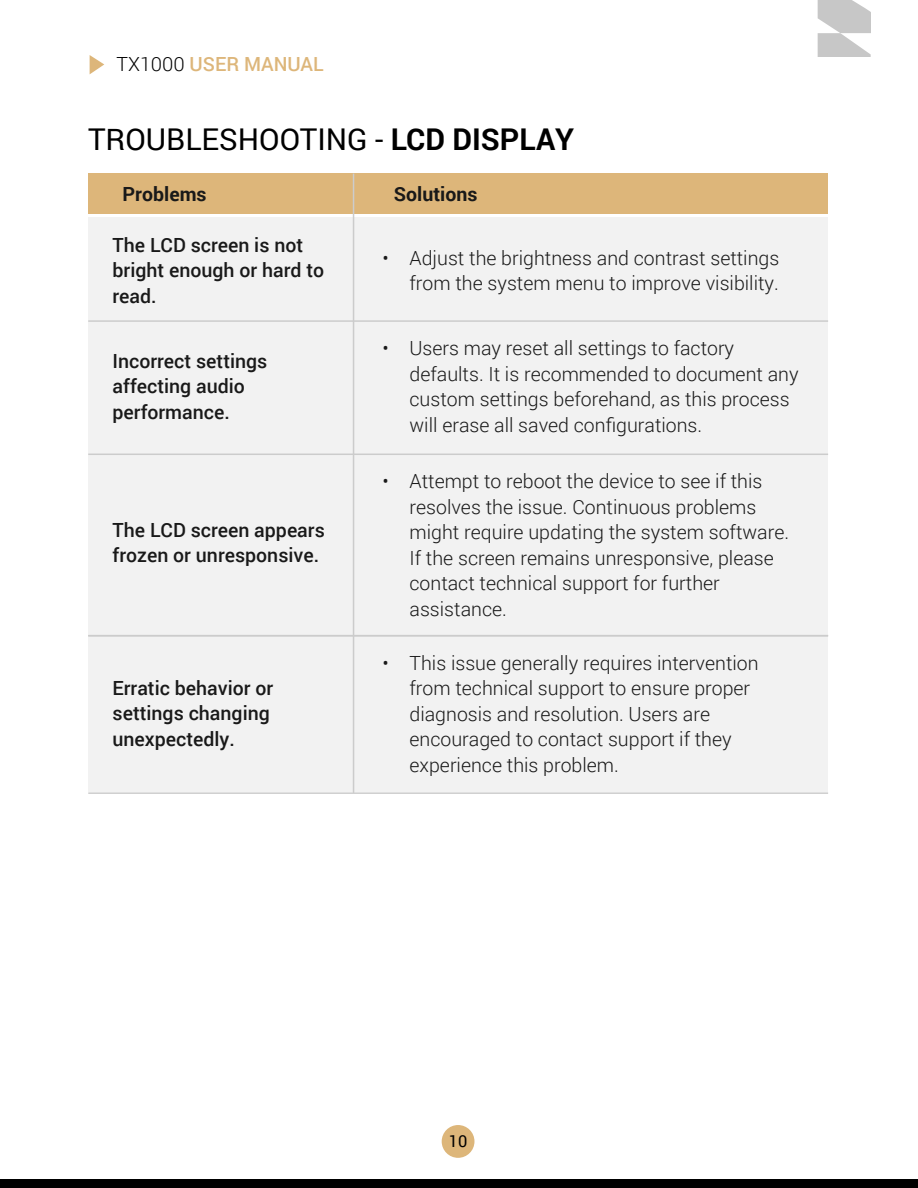
<style>
.page{position:relative;width:918px;height:1188px;background:#fff}
.page>*{position:absolute;margin:0;border:0;box-sizing:border-box;transform-origin:0 0}
.t1{font:30px "Roboto";color:#000}
.t2{font:300 19.5px/25.5px "Roboto";color:#191919}
.t3{font:500 19.5px/25.5px "Roboto";color:#191919}
.t4{font:700 19.5px "Roboto";color:#191919}
.t5{font:500 19.5px "Roboto";color:#ddb67a}
.t6{font:16.5px "Roboto";color:#000}
.s1{font-weight:300;color:#000}
.s2{font-weight:700}
</style>
<div class="page">
<div style="left:88px;top:218px;width:740px;height:574px;background:#f2f2f2"></div>
<div style="left:88px;top:174px;width:740px;height:40px;background:#ddb67a"></div>
<hr style="left:353px;top:174px;width:1px;height:619px;background:#ccc">
<hr style="left:88px;top:320px;width:740px;height:2px;background:#ccc">
<hr style="left:88px;top:454px;width:740px;height:1px;background:#ccc">
<hr style="left:88px;top:635px;width:740px;height:1px;background:#ccc">
<hr style="left:88px;top:792px;width:740px;height:2px;background:#ccc">
<div style="left:442px;top:1125px;width:32px;height:33px;background:#ddb67a;border-radius:50%"></div>
<div style="left:0;top:1179px;width:918px;height:9px;background:#000"></div>
<svg style="left:818px;top:0;width:53px;height:57px"></svg>
<svg style="left:90px;top:55px;width:14px;height:19px"></svg>
<p class="t5" style="left:117px;top:50px;width:209px"><span class="s1">TX1000</span> USER MANUAL</p>
<h1 class="t1" style="left:88px;top:118px;width:488px">TROUBLESHOOTING - <span class="s2">LCD DISPLAY</span></h1>
<p class="t4" style="left:123px;top:180px;width:85px">Problems</p>
<p class="t4" style="left:394px;top:180px;width:85px">Solutions</p>
<p class="t3" style="left:113px;top:231px;width:213px">The LCD screen is not bright enough or hard to read.</p>
<p class="t3" style="left:113px;top:347px;width:156px">Incorrect settings affecting audio performance.</p>
<p class="t3" style="left:113px;top:516px;width:214px">The LCD screen appears frozen or unresponsive.</p>
<p class="t3" style="left:113px;top:674px;width:162px">Erratic behavior or settings changing unexpectedly.</p>
<p class="t2" style="left:383px;top:244px;width:398px;text-align:right">• Adjust the brightness and contrast settings from the system menu to improve visibility.</p>
<p class="t2" style="left:410px;top:335px;width:391px;text-indent:-27px">• Users may reset all settings to factory defaults. It is recommended to document any custom settings beforehand, as this process will erase all saved configurations.</p>
<p class="t2" style="left:410px;top:468px;width:381px;text-indent:-27px">• Attempt to reboot the device to see if this resolves the issue. Continuous problems might require updating the system software.<br>If the screen remains unresponsive, please contact technical support for further assistance.</p>
<p class="t2" style="left:410px;top:649px;width:351px;text-indent:-27px">• This issue generally requires intervention from technical support to ensure proper diagnosis and resolution. Users are encouraged to contact support if they experience this problem.</p>
<p class="t6" style="left:449px;top:1130px;width:20px">10</p>
</div>
